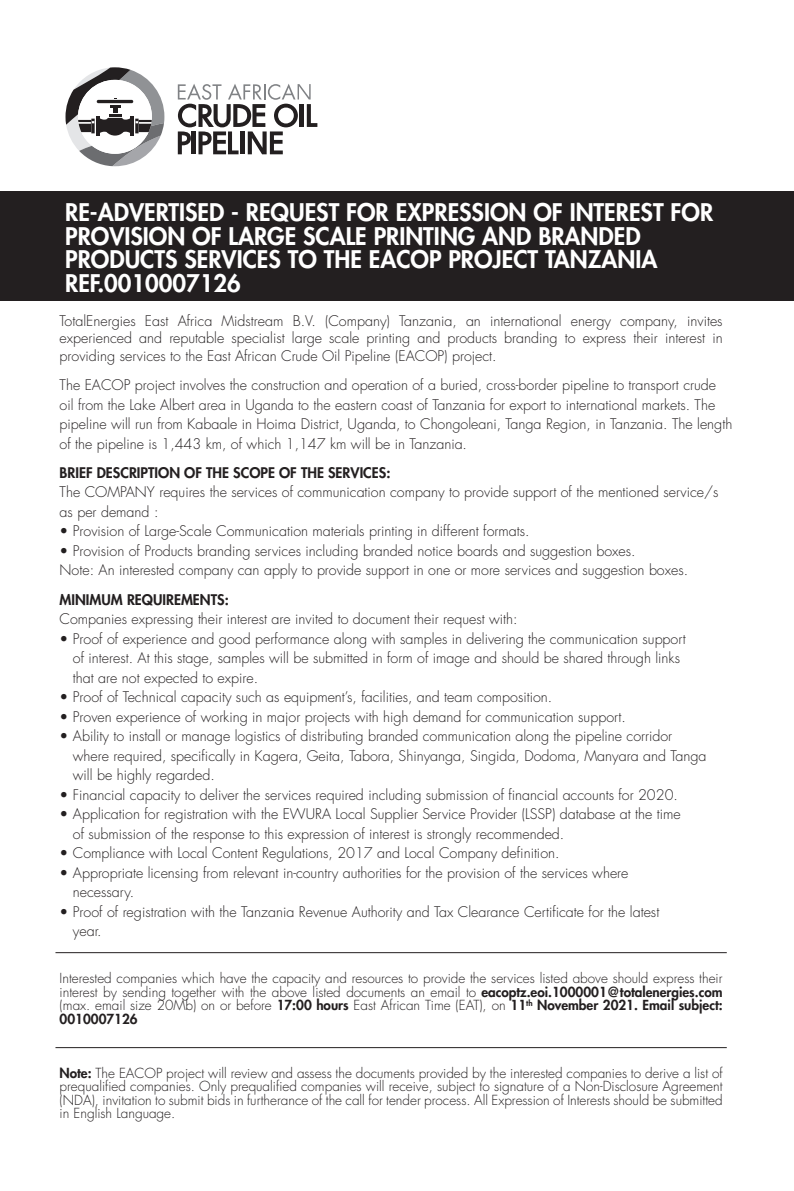
<style>
.page{position:relative;width:794px;height:1191px;background:#fff}
.page>*{position:absolute;margin:0;border:0;box-sizing:border-box;transform-origin:0 0}
.t1{font:800 23.62px/23.6px "Futura Std";color:#fff}
.t2{font:300 14.17px/19.4px "Futura Std";color:#231f20}
.t3{font:800 14.17px "Futura Std";color:#231f20}
.t4{font:300 13.47px/13.5px "Futura Std";color:#231f20;text-align:justify}
.s1{font-weight:800}
</style>
<div class="page">
<svg style="left:65px;top:67px;width:99px;height:99px"></svg>
<svg style="left:91px;top:119px;width:4px;height:14px"></svg>
<svg style="left:178px;top:84px;width:139px;height:70px"></svg>
<div style="left:0;top:191px;width:794px;height:110px;background:#231f20"></div>
<hr style="left:55px;top:952px;width:672px;height:1px;background:#231f20">
<hr style="left:55px;top:1047px;width:672px;height:1px;background:#231f20">
<h1 class="t1" style="left:65px;top:200px;width:649px">RE-ADVERTISED - REQUEST FOR EXPRESSION OF INTEREST FOR PROVISION OF LARGE SCALE PRINTING AND BRANDED PRODUCTS SERVICES TO THE EACOP PROJECT TANZANIA REF.0010007126</h1>
<p class="t2" style="left:60px;top:312px;width:664px;line-height:17.5px;text-align:justify">TotalEnergies East Africa Midstream B.V. (Company) Tanzania, an international energy company, invites experienced and reputable specialist large scale printing and products branding to express their interest in providing services to the East African Crude Oil Pipeline (EACOP) project.</p>
<p class="t2" style="left:60px;top:375px;width:674px">The EACOP project involves the construction and operation of a buried, cross-border pipeline to transport crude oil from the Lake Albert area in Uganda to the eastern coast of Tanzania for export to international markets. The pipeline will run from Kabaale in Hoima District, Uganda, to Chongoleani, Tanga Region, in Tanzania. The length of the pipeline is 1,443 km, of which 1,147 km will be in Tanzania.</p>
<p class="t3" style="left:60px;top:463px;width:332px">BRIEF DESCRIPTION OF THE SCOPE OF THE SERVICES:</p>
<p class="t2" style="left:60px;top:483px;width:660px">The COMPANY requires the services of communication company to provide support of the mentioned service/s as per demand :</p>
<p class="t2" style="left:60px;top:522px;width:471px">• Provision of Large-Scale Communication materials printing in different formats.</p>
<p class="t2" style="left:60px;top:541px;width:630px">• Provision of Products branding services including branded notice boards and suggestion boxes.<br>Note: An interested company can apply to provide support in one or more services and suggestion boxes.</p>
<p class="t3" style="left:60px;top:590px;width:171px">MINIMUM REQUIREMENTS:</p>
<p class="t2" style="left:60px;top:610px;width:459px">Companies expressing their interest are invited to document their request with:</p>
<p class="t2" style="left:73px;top:629px;width:614px;text-indent:-13px">• Proof of experience and good performance along with samples in delivering the communication support of interest. At this stage, samples will be submitted in form of image and should be shared through links that are not expected to expire.</p>
<p class="t2" style="left:60px;top:688px;width:494px">• Proof of Technical capacity such as equipment’s, facilities, and team composition.</p>
<p class="t2" style="left:60px;top:707px;width:567px">• Proven experience of working in major projects with high demand for communication support.</p>
<p class="t2" style="left:73px;top:727px;width:635px;text-indent:-13px">• Ability to install or manage logistics of distributing branded communication along the pipeline corridor where required, specifically in Kagera, Geita, Tabora, Shinyanga, Singida, Dodoma, Manyara and Tanga will be highly regarded.</p>
<p class="t2" style="left:60px;top:785px;width:620px">• Financial capacity to deliver the services required including submission of financial accounts for 2020.</p>
<p class="t2" style="left:73px;top:805px;width:609px;text-indent:-13px">• Application for registration with the EWURA Local Supplier Service Provider (LSSP) database at the time of submission of the response to this expression of interest is strongly recommended.</p>
<p class="t2" style="left:60px;top:844px;width:501px">• Compliance with Local Content Regulations, 2017 and Local Company definition.</p>
<p class="t2" style="left:73px;top:863px;width:557px;text-indent:-13px">• Appropriate licensing from relevant in-country authorities for the provision of the services where necessary.</p>
<p class="t2" style="left:73px;top:902px;width:588px;text-indent:-13px">• Proof of registration with the Tanzania Revenue Authority and Tax Clearance Certificate for the latest year.</p>
<p class="t4" style="left:60px;top:971px;width:664px">Interested companies which have the capacity and resources to provide the services listed above should express their interest by sending together with the above listed documents an email to <span class="s1">eacoptz.eoi.1000001@totalenergies.com </span>(max. email size 20Mb) on or before <span class="s1">17:00 hours</span> East African Time (EAT), on <span class="s1">11</span><sup>th</sup> <span class="s1">November 2021. Email subject:<br>0010007126</span></p>
<p class="t4" style="left:60px;top:1066px;width:664px"><span class="s1">Note:</span> The EACOP project will review and assess the documents provided by the interested companies to derive a list of prequalified companies. Only prequalified companies will receive, subject to signature of a Non-Disclosure Agreement (NDA), invitation to submit bids in furtherance of the call for tender process. All Expression of Interests should be submitted in English Language.</p>
</div>
